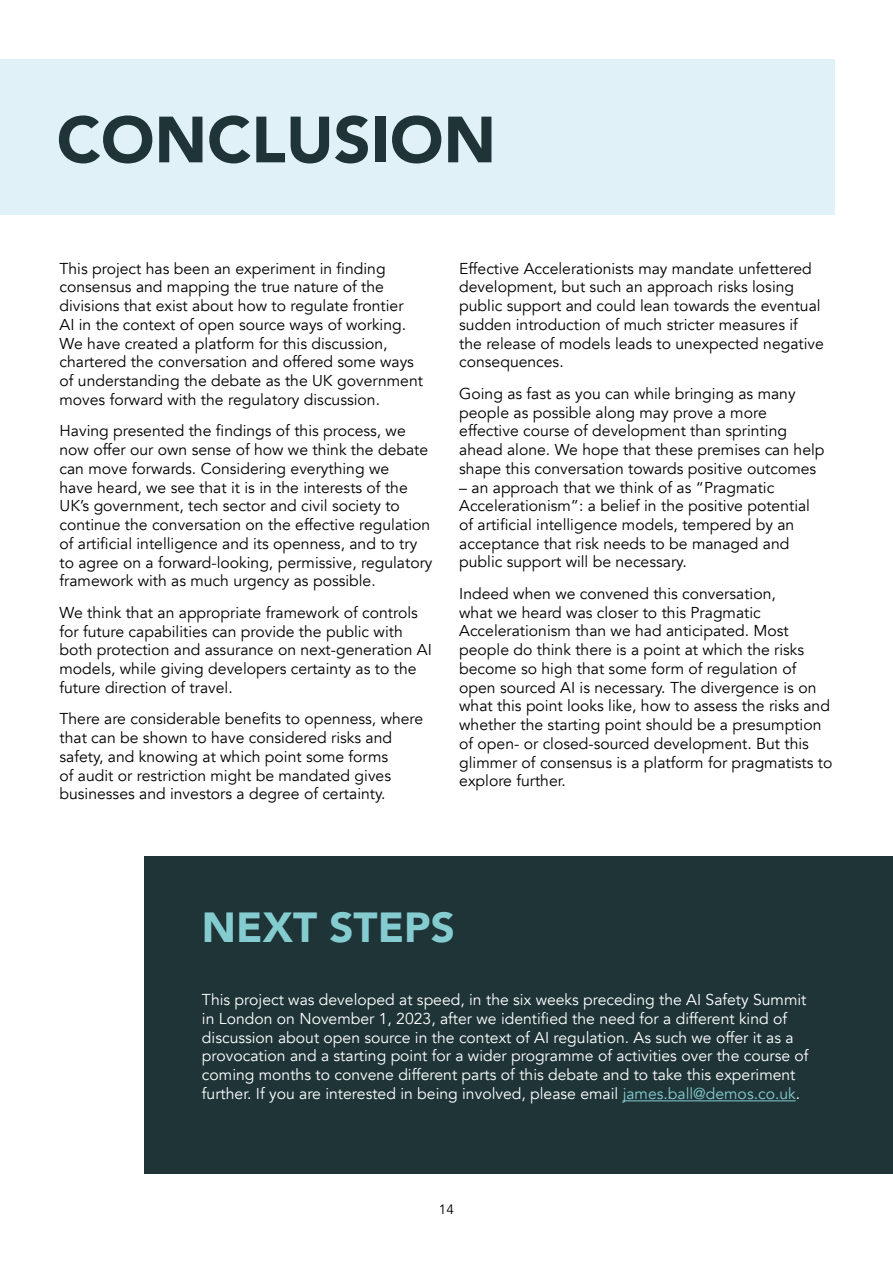
<style>
.page{position:relative;width:893px;height:1263px;background:#fff}
.page>*{position:absolute;margin:0;border:0;box-sizing:border-box;transform-origin:0 0}
.t1{font:900 64.5px "Avenir";color:#1e3437}
.t2{font:900 42px "Avenir";color:#85ccd1}
.t3{font:15.75px/18.8px "Avenir";color:#000}
.t4{font:15.75px/18.8px "Avenir";color:#fff}
.t5{font:13.5px "Avenir";color:#000}
.s1{color:#85ccd1}
</style>
<div class="page">
<div style="left:0;top:60px;width:835px;height:155px;background:#e0f1f8"></div>
<div style="left:145px;top:856px;width:748px;height:318px;background:#1e3437"></div>
<hr style="left:623px;top:1100px;width:173px;height:1px;background:#85ccd1">
<h1 class="t1" style="left:57px;top:85px;width:441px">CONCLUSION</h1>
<p class="t3" style="left:60px;top:259px;width:365px">This project has been an experiment in finding consensus and mapping the true nature of the divisions that exist about how to regulate frontier<br>AI in the context of open source ways of working.<br>We have created a platform for this discussion, chartered the conversation and offered some ways of understanding the debate as the UK government moves forward with the regulatory discussion.</p>
<p class="t3" style="left:60px;top:422px;width:374px">Having presented the findings of this process, we now offer our own sense of how we think the debate can move forwards. Considering everything we<br>have heard, we see that it is in the interests of the UK’s government, tech sector and civil society to continue the conversation on the effective regulation of artificial intelligence and its openness, and to try to agree on a forward-looking, permissive, regulatory framework with as much urgency as possible.</p>
<p class="t3" style="left:60px;top:603px;width:374px">We think that an appropriate framework of controls for future capabilities can provide the public with both protection and assurance on next-generation AI models, while giving developers certainty as to the future direction of travel.</p>
<p class="t3" style="left:60px;top:710px;width:365px">There are considerable benefits to openness, where that can be shown to have considered risks and safety, and knowing at which point some forms<br>of audit or restriction might be mandated gives businesses and investors a degree of certainty.</p>
<p class="t3" style="left:459px;top:259px;width:366px">Effective Accelerationists may mandate unfettered development, but such an approach risks losing public support and could lean towards the eventual sudden introduction of much stricter measures if the release of models leads to unexpected negative consequences.</p>
<p class="t3" style="left:459px;top:384px;width:367px">Going as fast as you can while bringing as many people as possible along may prove a more effective course of development than sprinting ahead alone. We hope that these premises can help shape this conversation towards positive outcomes</p>
<p class="t3" style="left:459px;top:478px;width:352px">– an approach that we think of as “Pragmatic Accelerationism”: a belief in the positive potential of artificial intelligence models, tempered by an acceptance that risk needs to be managed and public support will be necessary.</p>
<p class="t3" style="left:459px;top:584px;width:375px">Indeed when we convened this conversation,<br>what we heard was closer to this Pragmatic Accelerationism than we had anticipated. Most people do think there is a point at which the risks become so high that some form of regulation of open sourced AI is necessary. The divergence is on what this point looks like, how to assess the risks and whether the starting point should be a presumption of open- or closed-sourced development. But this glimmer of consensus is a platform for pragmatists to explore further.</p>
<h2 class="t2" style="left:202px;top:891px;width:254px">NEXT STEPS</h2>
<p class="t4" style="left:202px;top:991px;width:608px">This project was developed at speed, in the six weeks preceding the AI Safety Summit in London on November 1, 2023, after we identified the need for a different kind of discussion about open source in the context of AI regulation. As such we offer it as a provocation and a starting point for a wider programme of activities over the course of coming months to convene different parts of this debate and to take this experiment further. If you are interested in being involved, please email <span class="s1">james.ball@demos.co.uk</span>.</p>
<p class="t5" style="left:439px;top:1201px;width:17px">14</p>
</div>
